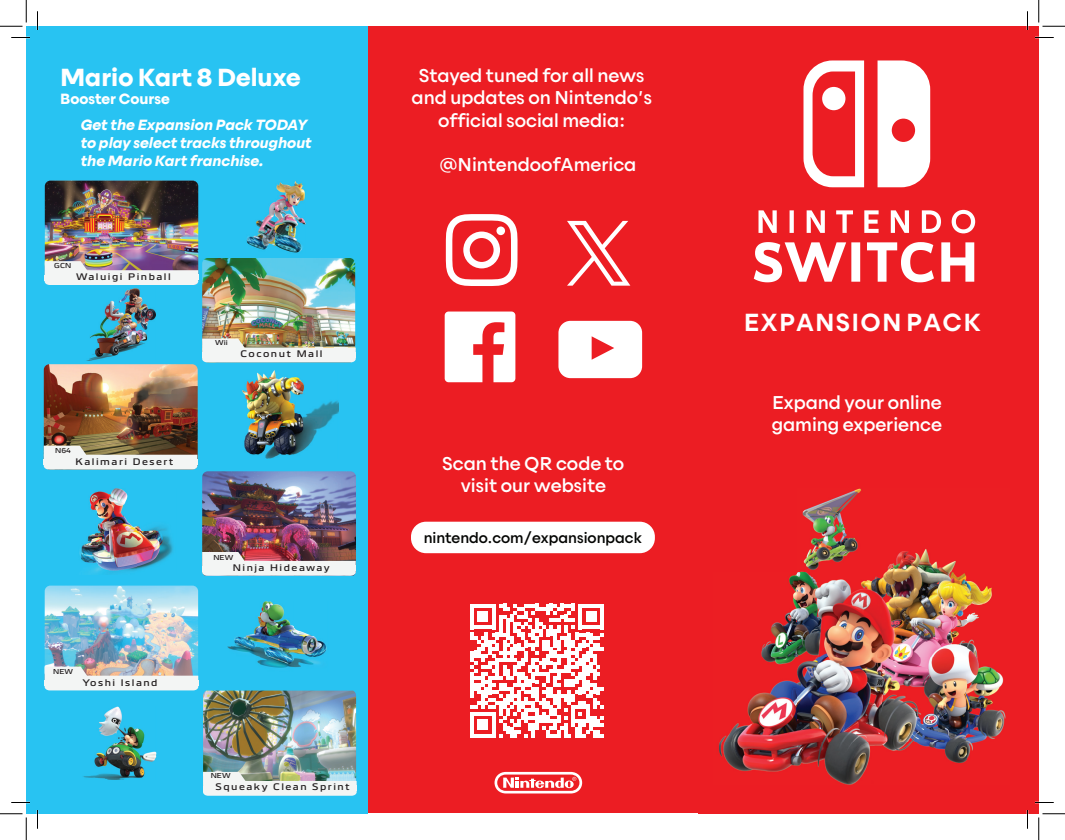
<style>
.page{position:relative;width:1065px;height:840px;background:#fff}
.page>*{position:absolute;margin:0;border:0;box-sizing:border-box;transform-origin:0 0}
.t1{font:700 25px "Uto";color:#fff}
.t2{font:600 25px "Uto";letter-spacing:.05em;color:#fff}
.t3{font:500 18.75px/22.5px "Uto";color:#fff;text-align:center}
.t4{font:italic 700 15px/18px "Uto";color:#fff}
.t5{font:500 15px "Uto";color:#040503}
.t6{font:700 15px "Uto";color:#fff}
.t7{font:500 10px "Boxley";letter-spacing:.15em;color:#231f20}
.t8{font:500 7.5px "Boxley";color:#231f20}
</style>
<div class="page">
<div style="left:26px;top:26px;width:342px;height:787px;background:#28c3f2"></div>
<div style="left:698px;top:26px;width:341px;height:788px;background:#ec1d23"></div>
<div style="left:368px;top:26px;width:332px;height:787px;background:#ec1d23"></div>
<div style="left:411px;top:522px;width:244px;height:31px;background:#fff;border-radius:15px"></div>
<svg style="left:804px;top:60px;width:126px;height:127px"></svg>
<div style="left:822px;top:87px;width:23px;height:23px;background:#fff;border-radius:50%"></div>
<div style="left:892px;top:119px;width:23px;height:23px;background:#ec1d23;border-radius:50%"></div>
<svg style="left:759px;top:210px;width:216px;height:23px"></svg>
<svg style="left:754px;top:242px;width:220px;height:40px"></svg>
<img style="left:718px;top:488px;width:288px;height:296px">
<svg style="left:470px;top:604px;width:134px;height:133px"></svg>
<img style="left:45px;top:181px;width:154px;height:104px">
<img style="left:202px;top:471px;width:154px;height:82px">
<svg style="left:202px;top:553px;width:154px;height:23px;background:#d7c5c6"></svg>
<img style="left:202px;top:258px;width:153px;height:81px">
<img style="left:202px;top:339px;width:154px;height:23px">
<img style="left:45px;top:586px;width:153px;height:81px">
<svg style="left:45px;top:667px;width:154px;height:23px;background:#e3e0dd"></svg>
<img style="left:203px;top:691px;width:153px;height:81px">
<svg style="left:203px;top:772px;width:154px;height:24px;background:#d6e0dc"></svg>
<img style="left:44px;top:364px;width:154px;height:106px">
<svg style="left:44px;top:446px;width:154px;height:23px;background:#cbc7bc"></svg>
<svg style="left:446px;top:214px;width:72px;height:72px"></svg>
<div style="left:496px;top:227px;width:9px;height:8px;background:#fff;border-radius:50%"></div>
<svg style="left:445px;top:312px;width:70px;height:70px"></svg>
<svg style="left:558px;top:321px;width:84px;height:57px;background:#fdebec"></svg>
<svg style="left:567px;top:221px;width:63px;height:65px"></svg>
<svg style="left:495px;top:772px;width:87px;height:21px"></svg>
<img style="left:246px;top:182px;width:60px;height:71px">
<img style="left:227px;top:602px;width:100px;height:66px">
<img style="left:79px;top:488px;width:94px;height:85px">
<img style="left:86px;top:289px;width:69px;height:72px">
<img style="left:242px;top:371px;width:96px;height:88px">
<img style="left:83px;top:706px;width:73px;height:74px">
<svg style="left:11px;top:37px;width:19px;height:1px"></svg>
<svg style="left:1035px;top:37px;width:19px;height:1px"></svg>
<svg style="left:11px;top:802px;width:19px;height:1px"></svg>
<svg style="left:1035px;top:802px;width:19px;height:1px"></svg>
<svg style="left:37px;top:11px;width:1px;height:19px"></svg>
<svg style="left:37px;top:810px;width:1px;height:19px"></svg>
<svg style="left:1027px;top:11px;width:1px;height:19px"></svg>
<svg style="left:1027px;top:810px;width:1px;height:19px"></svg>
<svg style="left:0;top:0;width:27px;height:27px"></svg>
<svg style="left:0;top:814px;width:27px;height:26px"></svg>
<svg style="left:1039px;top:0;width:26px;height:27px"></svg>
<svg style="left:1039px;top:814px;width:26px;height:26px"></svg>
<h1 class="t1" style="left:60px;top:60px;width:242px">Mario Kart 8 Deluxe</h1>
<p class="t6" style="left:60px;top:88px;width:111px">Booster Course</p>
<p class="t4" style="left:81px;top:115px;width:233px">Get the Expansion Pack TODAY to play select tracks throughout the Mario Kart franchise.</p>
<p class="t8" style="left:54px;top:261px;width:18px">GCN</p>
<p class="t7" style="left:76px;top:272px;width:96px">Waluigi Pinball</p>
<p class="t8" style="left:55px;top:447px;width:17px">N64</p>
<p class="t7" style="left:76px;top:456px;width:99px">Kalimari Desert</p>
<p class="t8" style="left:215px;top:338px;width:14px">Wii</p>
<p class="t7" style="left:241px;top:348px;width:83px">Coconut Mall</p>
<p class="t8" style="left:213px;top:553px;width:21px">NEW</p>
<p class="t7" style="left:233px;top:562px;width:99px">Ninja Hideaway</p>
<p class="t8" style="left:53px;top:668px;width:21px">NEW</p>
<p class="t7" style="left:82px;top:677px;width:77px">Yoshi Island</p>
<p class="t8" style="left:211px;top:772px;width:21px">NEW</p>
<p class="t7" style="left:216px;top:782px;width:136px">Squeaky Clean Sprint</p>
<p class="t3" style="left:411px;top:64px;width:242px">Stayed tuned for all news and updates on Nintendo’s official social media:</p>
<p class="t3" style="left:440px;top:152px;width:198px">@NintendoofAmerica</p>
<p class="t3" style="left:442px;top:452px;width:183px">Scan the QR code to visit our website</p>
<p class="t5" style="left:424px;top:528px;width:220px">nintendo.com/expansionpack</p>
<h1 class="t2" style="left:744px;top:306px;width:239px">EXPANSION PACK</h1>
<p class="t3" style="left:772px;top:390px;width:172px;text-align:left">Expand your online gaming experience</p>
</div>
